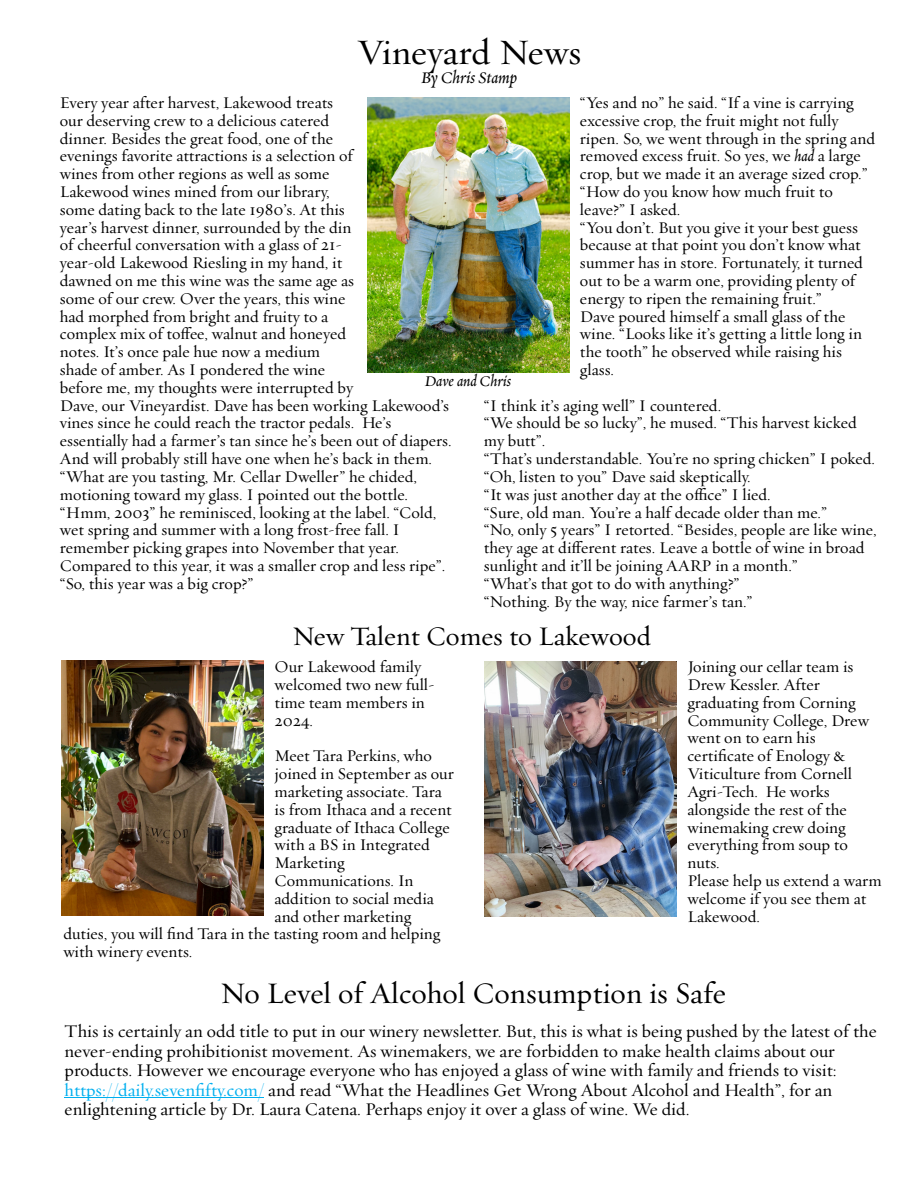
<style>
.page{position:relative;width:918px;height:1188px;background:#fff}
.page>*{position:absolute;margin:0;border:0;box-sizing:border-box;transform-origin:0 0}
.t1{font:36px "Requiem Text";color:#000}
.t2{font:30px "Requiem Text";color:#000}
.t3{font:27px "Requiem Text";color:#000}
.t4{font:18px/19.5px "Requiem Text";color:#000}
.t5{font:italic 18px "Requiem Text";color:#000}
.t6{font:16.5px/17.9px "Requiem Text";color:#000}
.t7{font:italic 16.5px "Requiem Text";color:#000}
.s1{font-style:italic}
.s2{color:#00afef}
</style>
<div class="page">
<img style="left:485px;top:662px;width:192px;height:255px">
<img style="left:62px;top:661px;width:202px;height:255px">
<img style="left:367px;top:97px;width:202px;height:275px">
<hr style="left:65px;top:1097px;width:199px;height:1px;background:#00afef">
<h1 class="t1" style="left:357px;top:35px;width:226px">Vineyard News</h1>
<p class="t5" style="left:421px;top:69px;width:97px">By Chris Stamp</p>
<p class="t6" style="left:60px;top:94px;width:393px">Every year after harvest, Lakewood treats<br>our deserving crew to a delicious catered<br>dinner. Besides the great food, one of the<br>evenings favorite attractions is a selection of<br>wines from other regions as well as some<br>Lakewood wines mined from our library,<br>some dating back to the late 1980’s. At this<br>year’s harvest dinner, surrounded by the din<br>of cheerful conversation with a glass of 21-<br>year-old Lakewood Riesling in my hand, it<br>dawned on me this wine was the same age as<br>some of our crew. Over the years, this wine<br>had morphed from bright and fruity to a<br>complex mix of toffee, walnut and honeyed<br>notes. It’s once pale hue now a medium<br>shade of amber. As I pondered the wine<br>before me, my thoughts were interrupted by<br>Dave, our Vineyardist. Dave has been working Lakewood’s vines since he could reach the tractor pedals. He’s essentially had a farmer’s tan since he’s been out of diapers.<br>And will probably still have one when he’s back in them. “What are you tasting, Mr. Cellar Dweller” he chided, motioning toward my glass. I pointed out the bottle. “Hmm, 2003” he reminisced, looking at the label. “Cold, wet spring and summer with a long frost-free fall. I remember picking grapes into November that year.<br>Compared to this year, it was a smaller crop and less ripe”. “So, this year was a big crop?”</p>
<p class="t6" style="left:580px;top:94px;width:297px">“Yes and no” he said. “If a vine is carrying excessive crop, the fruit might not fully ripen. So, we went through in the spring and removed excess fruit. So yes, we <span class="s1">had</span> a large crop, but we made it an average sized crop.” “How do you know how much fruit to leave?” I asked.<br>“You don’t. But you give it your best guess because at that point you don’t know what summer has in store. Fortunately, it turned out to be a warm one, providing plenty of energy to ripen the remaining fruit.”<br>Dave poured himself a small glass of the wine. “Looks like it’s getting a little long in the tooth” he observed while raising his glass.</p>
<p class="t7" style="left:425px;top:373px;width:88px">Dave and Chris</p>
<p class="t6" style="left:484px;top:397px;width:394px">“I think it’s aging well” I countered.<br>“We should be so lucky”, he mused. “This harvest kicked my butt”.<br>“That’s understandable. You’re no spring chicken” I poked. “Oh, listen to you” Dave said skeptically.<br>“It was just another day at the office” I lied.<br>“Sure, old man. You’re a half decade older than me.”<br>“No, only 5 years” I retorted. “Besides, people are like wine, they age at different rates. Leave a bottle of wine in broad sunlight and it’ll be joining AARP in a month.”<br>“What’s that got to do with anything?”<br>“Nothing. By the way, nice farmer’s tan.”</p>
<h3 class="t3" style="left:292px;top:623px;width:360px">New Talent Comes to Lakewood</h3>
<p class="t6" style="left:275px;top:658px;width:162px">Our Lakewood family welcomed two new full&shy;time team members in<br>2024.</p>
<p class="t6" style="left:275px;top:747px;width:159px">Meet Tara Perkins, who</p>
<p class="t6" style="left:275px;top:765px;width:181px">joined in September as our</p>
<p class="t6" style="left:275px;top:783px;width:169px">marketing associate. Tara</p>
<p class="t6" style="left:275px;top:801px;width:179px">is from Ithaca and a recent</p>
<p class="t6" style="left:275px;top:819px;width:177px">graduate of Ithaca College</p>
<p class="t6" style="left:275px;top:836px;width:157px">with a BS in Integrated</p>
<p class="t6" style="left:275px;top:854px;width:72px">Marketing</p>
<p class="t6" style="left:275px;top:872px;width:140px">Communications. In</p>
<p class="t6" style="left:275px;top:890px;width:161px">addition to social media</p>
<p class="t6" style="left:275px;top:908px;width:138px">and other marketing</p>
<p class="t6" style="left:63px;top:925px;width:378px">duties, you will find Tara in the tasting room and helping</p>
<p class="t6" style="left:63px;top:943px;width:131px">with winery events.</p>
<p class="t6" style="left:687px;top:658px;width:196px">Joining our cellar team is<br>Drew Kessler. After graduating from Corning<br>Community College, Drew went on to earn his certificate of Enology &amp;<br>Viticulture from Cornell<br>Agri-Tech. He works alongside the rest of the winemaking crew doing everything from soup to nuts.<br>Please help us extend a warm welcome if you see them at<br>Lakewood.</p>
<h2 class="t2" style="left:220px;top:979px;width:507px">No Level of Alcohol Consumption is Safe</h2>
<p class="t4" style="left:65px;top:1022px;width:814px">This is certainly an odd title to put in our winery newsletter. But, this is what is being pushed by the latest of the never-ending prohibitionist movement. As winemakers, we are forbidden to make health claims about our products. However we encourage everyone who has enjoyed a glass of wine with family and friends to visit: <span class="s2">https://daily.sevenfifty.com/</span> and read “What the Headlines Get Wrong About Alcohol and Health”, for an enlightening article by Dr. Laura Catena. Perhaps enjoy it over a glass of wine. We did.</p>
</div>
